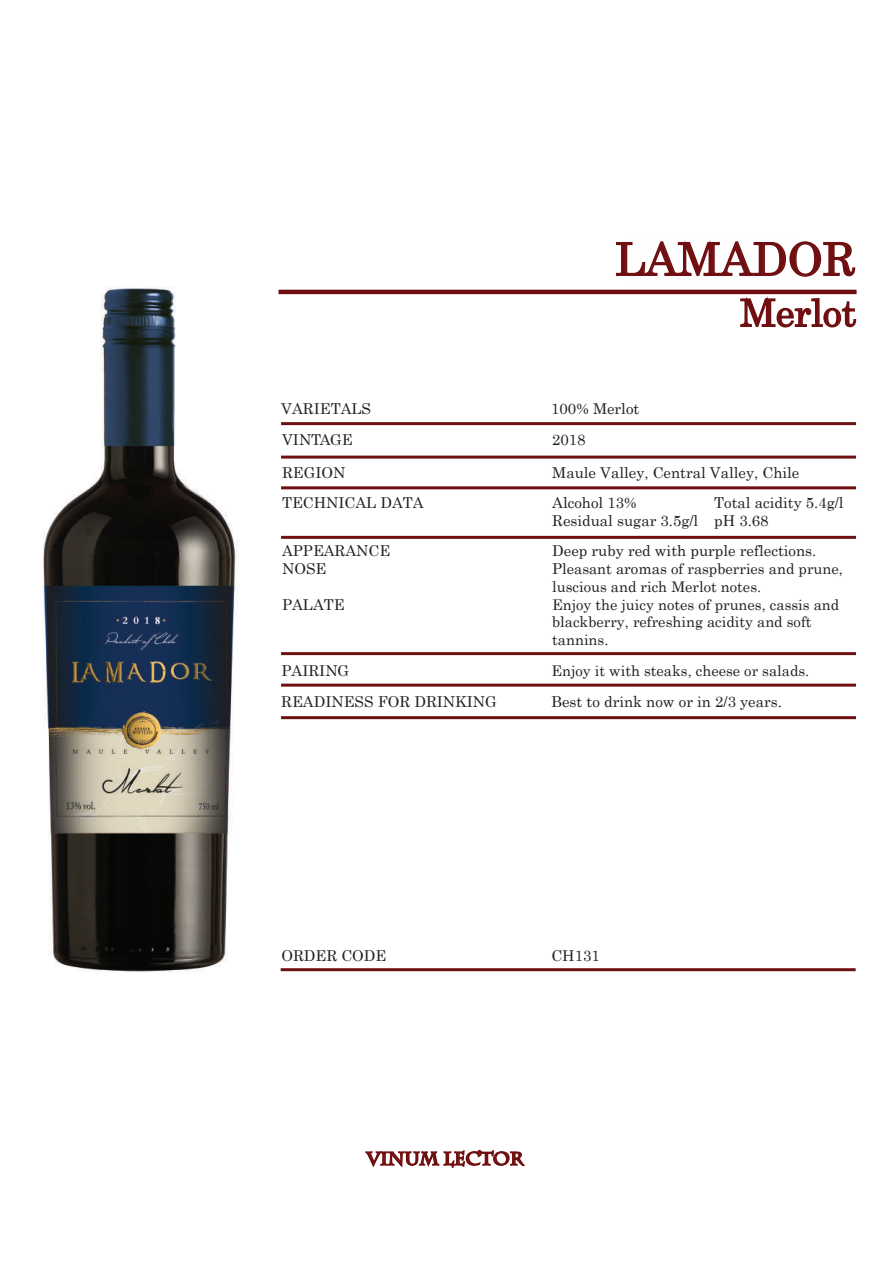
<style>
.page{position:relative;width:893px;height:1263px;background:#fff}
.page>*{position:absolute;margin:0;border:0;box-sizing:border-box;transform-origin:0 0}
.t1{font:45px "Century";color:#700f11}
.t2{font:37.5px "Century";color:#700f11}
.t3{font:700 18px "Charlemagne Std";color:#700f11}
.t4{font:15px/18px "Century";color:#231f20}
.t5{font:14.7px/17.7px "Century";color:#231f20}
.t6{font:700 10.2px "Times New Roman";color:#fff}
.s1{font-size:15px}
</style>
<div class="page">
<hr style="left:278px;top:290px;width:579px;height:4px;background:#700f11">
<div style="left:281px;top:456px;width:575px;height:3px;border:2px solid #700f11"></div>
<div style="left:281px;top:486px;width:575px;height:3px;border:2px solid #700f11"></div>
<div style="left:281px;top:652px;width:575px;height:3px;border:2px solid #700f11"></div>
<div style="left:281px;top:684px;width:575px;height:3px;border:2px solid #700f11"></div>
<div style="left:281px;top:716px;width:575px;height:3px;border:2px solid #700f11"></div>
<svg style="left:739px;top:292px;width:118px;height:36px"></svg>
<div style="left:281px;top:968px;width:575px;height:3px;border:2px solid #700f11"></div>
<svg style="left:616px;top:238px;width:240px;height:40px"></svg>
<div style="left:281px;top:422px;width:575px;height:3px;border:2px solid #700f11"></div>
<svg style="left:365px;top:1149px;width:160px;height:19px"></svg>
<div style="left:281px;top:536px;width:575px;height:3px;border:2px solid #700f11"></div>
<img style="left:43px;top:287px;width:195px;height:685px">
<div style="left:155px;top:616px;width:6px;height:10px;background:#133357"></div>
<p class="t6" style="left:155px;top:613px;width:7px">8</p>
<h1 class="t1" style="left:615px;top:221px;width:241px">LAMADOR</h1>
<p class="t4" style="left:281px;top:398px;width:91px">VARIETALS</p>
<p class="t4" style="left:551px;top:398px;width:90px">100% Merlot</p>
<h2 class="t2" style="left:740px;top:281px;width:117px">Merlot</h2>
<p class="t4" style="left:282px;top:429px;width:72px">VINTAGE</p>
<p class="t4" style="left:552px;top:429px;width:35px">2018</p>
<p class="t4" style="left:282px;top:462px;width:65px">REGION</p>
<p class="t4" style="left:552px;top:462px;width:249px">Maule Valley, Central Valley, Chile</p>
<p class="t4" style="left:282px;top:492px;width:143px">TECHNICAL DATA</p>
<p class="t4" style="left:552px;top:492px;width:86px">Alcohol 13%</p>
<p class="t4" style="left:552px;top:492px;width:293px;text-indent:162px">Total acidity 5.4g/l<br>Residual sugar 3.5g/l pH 3.68</p>
<p class="t4" style="left:282px;top:540px;width:110px">APPEARANCE</p>
<p class="t4" style="left:552px;top:540px;width:266px">Deep ruby red with purple reflections.</p>
<p class="t4" style="left:282px;top:558px;width:46px">NOSE</p>
<p class="t5" style="left:552px;top:559px;width:292px"><span class="s1">P</span>leasant a<span class="s1">romas</span> of raspberries and prune, luscious and rich Merlot notes.</p>
<p class="t4" style="left:282px;top:594px;width:64px">PALATE</p>
<p class="t5" style="left:552px;top:594px;width:289px">Enjoy the juicy notes of prunes, cassis and blackberry, refreshing acidity and soft tannins.</p>
<p class="t4" style="left:281px;top:660px;width:69px">PAIRING</p>
<p class="t5" style="left:551px;top:660px;width:259px">Enjoy it with steaks, cheese or salads.</p>
<p class="t4" style="left:281px;top:692px;width:217px">READINESS FOR DRINKING</p>
<p class="t4" style="left:551px;top:692px;width:232px">Best to drink now or in 2/3 years.</p>
<p class="t4" style="left:281px;top:945px;width:107px">ORDER CODE</p>
<p class="t4" style="left:551px;top:945px;width:50px">CH131</p>
<p class="t3" style="left:367px;top:1148px;width:158px">VINUM LECTOR</p>
</div>
